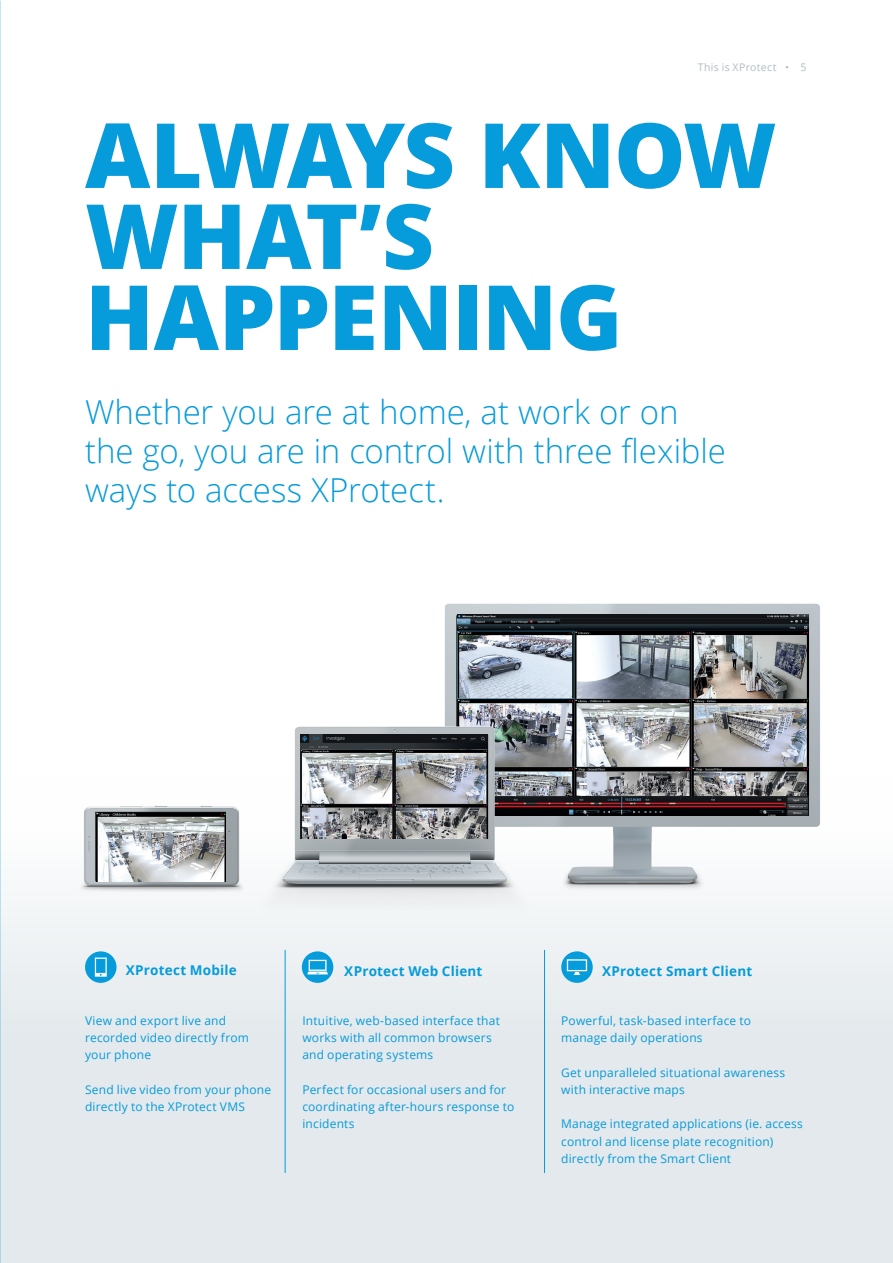
<style>
.page{position:relative;width:893px;height:1263px;background:#fff}
.page>*{position:absolute;margin:0;border:0;box-sizing:border-box;transform-origin:0 0}
.t1{font:800 90px/81px "Open Sans";letter-spacing:-.015em;color:#069bda}
.t2{font:300 33px/39px "Open Sans";color:#069bda}
.t3{font:700 13.5px "Open Sans";letter-spacing:.015em;color:#069bda}
.t4{font:12px/17.2px "Open Sans";letter-spacing:.015em;color:#069bda}
.t5{font:10.5px "Open Sans";letter-spacing:.025em;color:#afbcc3}
</style>
<div class="page">
<div style="left:0;top:777px;width:893px;height:486px;background:#e3e9ec"></div>
<svg style="left:561px;top:951px;width:32px;height:32px"></svg>
<svg style="left:567px;top:959px;width:20px;height:16px"></svg>
<div style="left:302px;top:951px;width:31px;height:32px;background:#069bda;border-radius:50%"></div>
<svg style="left:307px;top:960px;width:21px;height:14px"></svg>
<div style="left:85px;top:951px;width:32px;height:32px;background:#069bda;border-radius:50%"></div>
<svg style="left:95px;top:957px;width:12px;height:20px"></svg>
<img style="left:444px;top:603px;width:396px;height:296px">
<img style="left:457px;top:615px;width:352px;height:181px">
<img style="left:541px;top:796px;width:268px;height:20px">
<img style="left:250px;top:697px;width:291px;height:227px">
<img style="left:301px;top:735px;width:187px;height:15px">
<img style="left:301px;top:750px;width:187px;height:89px">
<img style="left:61px;top:778px;width:225px;height:132px">
<img style="left:96px;top:813px;width:130px;height:69px">
<hr style="left:285px;top:950px;width:1px;height:223px;background:#069bda">
<hr style="left:544px;top:950px;width:1px;height:223px;background:#069bda">
<p class="t5" style="left:698px;top:60px;width:110px">This is XProtect • 5</p>
<h1 class="t1" style="left:85px;top:110px;width:693px">ALWAYS KNOW<br>WHAT’S<br>HAPPENING</h1>
<h2 class="t2" style="left:85px;top:392px;width:642px">Whether you are at home, at work or on the go, you are in control with three flexible ways to access XProtect.</h2>
<p class="t3" style="left:126px;top:961px;width:113px">XProtect Mobile</p>
<p class="t3" style="left:344px;top:961px;width:140px">XProtect Web Client</p>
<p class="t3" style="left:602px;top:961px;width:152px">XProtect Smart Client</p>
<p class="t4" style="left:85px;top:1012px;width:165px">View and export live and recorded video directly from your phone</p>
<p class="t4" style="left:85px;top:1080px;width:188px">Send live video from your phone directly to the XProtect VMS</p>
<p class="t4" style="left:302px;top:1012px;width:199px">Intuitive, web-based interface that works with all common browsers and operating systems</p>
<p class="t4" style="left:302px;top:1081px;width:214px">Perfect for occasional users and for coordinating after-hours response to incidents</p>
<p class="t4" style="left:561px;top:1012px;width:191px">Powerful, task-based interface to manage daily operations</p>
<p class="t4" style="left:561px;top:1063px;width:226px">Get unparalleled situational awareness with interactive maps</p>
<p class="t4" style="left:561px;top:1115px;width:243px">Manage integrated applications (ie. access control and license plate recognition) directly from the Smart Client</p>
</div>
